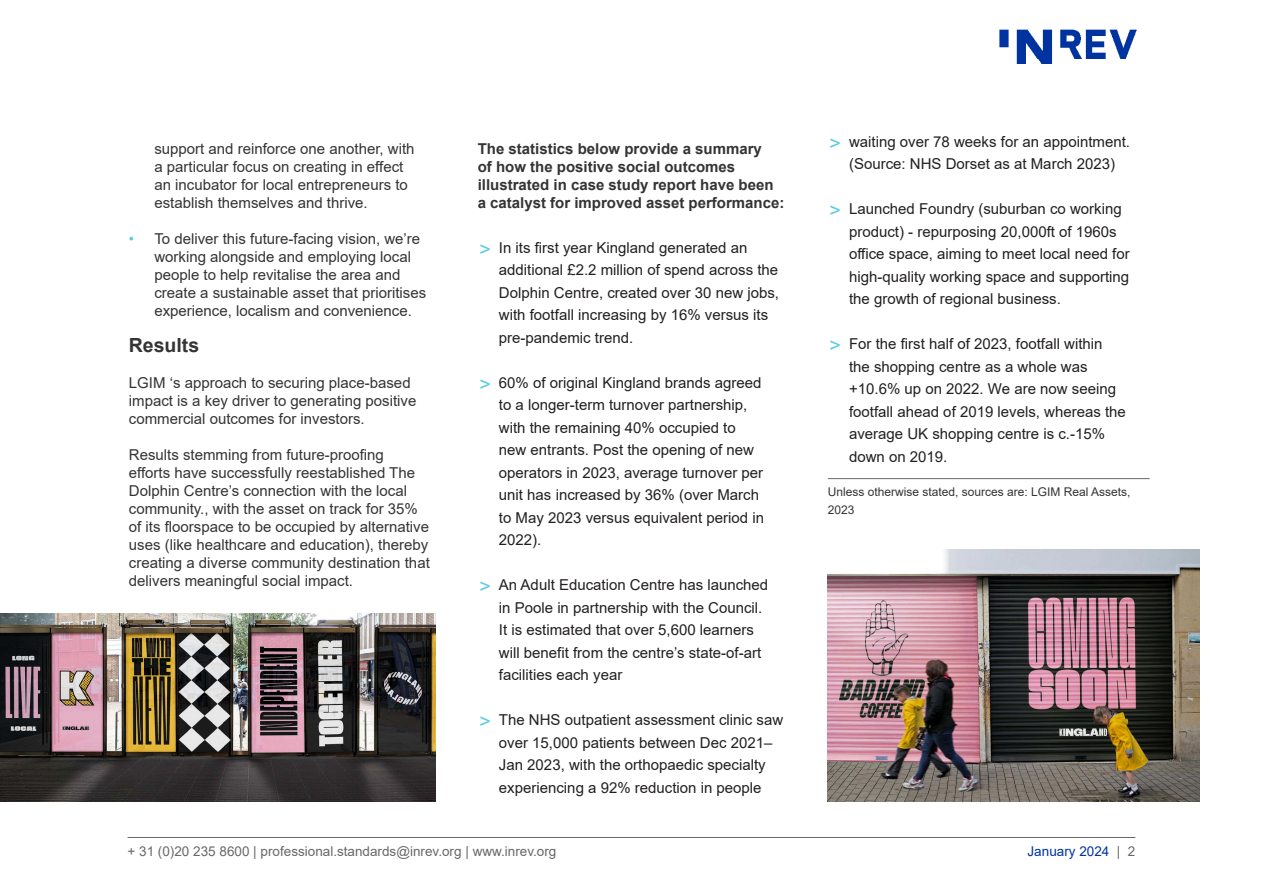
<style>
.page{position:relative;width:1263px;height:893px;background:#fff}
.page>*{position:absolute;margin:0;border:0;box-sizing:border-box;transform-origin:0 0}
.Body_text_10_12{font:700 19.5px "Arial";color:#343434}
.t1{font:15px/22.5px "Arial";color:#231f20}
.Body_text_10_12-2{font:15px/18px "Arial";color:#343434}
.Body_text_10_12-3{font:700 15px/18px "Arial";color:#343434}
.Reference_text_9_12{font:13.5px "Arial";color:#686868}
.Reference_text_9_12-2{font:13.5px "Arial";color:#0033a0}
.Reference_footnote{font:12px/18px "Arial";color:#343434}
.s1{color:#59cbe8}
.s2{font-size:19.5px;color:#59cbe8}
.s3{color:#686868}
</style>
<div class="page">
<hr style="left:128px;top:837px;width:1007px;height:1px;background:#686868">
<img style="left:999px;top:29px;width:138px;height:35px">
<hr style="left:828px;top:478px;width:321px;height:1px;background:#686868">
<img style="left:0;top:613px;width:435px;height:189px">
<img style="left:828px;top:550px;width:371px;height:252px">
<p class="Body_text_10_12-2" style="left:154px;top:139px;width:262px">support and reinforce one another, with a particular focus on creating in effect an incubator for local entrepreneurs to establish themselves and thrive.</p>
<p class="Body_text_10_12-2" style="left:154px;top:229px;width:273px;text-indent:-26px"><span class="s1">•</span> To deliver this future-facing vision, we’re working alongside and employing local people to help revitalise the area and create a sustainable asset that prioritises experience, localism and convenience.</p>
<p class="Body_text_10_12" style="left:129px;top:331px;width:72px">Results</p>
<p class="Body_text_10_12-2" style="left:129px;top:373px;width:289px">LGIM ‘s approach to securing place-based impact is a key driver to generating positive commercial outcomes for investors.</p>
<p class="Body_text_10_12-2" style="left:129px;top:445px;width:302px">Results stemming from future-proofing<br>efforts have successfully reestablished The Dolphin Centre’s connection with the local community., with the asset on track for 35% of its floorspace to be occupied by alternative uses (like healthcare and education), thereby creating a diverse community destination that delivers meaningful social impact.</p>
<p class="Body_text_10_12-3" style="left:478px;top:140px;width:308px">The statistics below provide a summary<br>of how the positive social outcomes illustrated in case study report have been a catalyst for improved asset performance:</p>
<p class="t1" style="left:499px;top:236px;width:282px;text-indent:-20px"><span class="s2">&gt;</span> In its first year Kingland generated an additional £2.2 million of spend across the Dolphin Centre, created over 30 new jobs, with footfall increasing by 16% versus its pre-pandemic trend.</p>
<p class="t1" style="left:499px;top:371px;width:267px;text-indent:-20px"><span class="s2">&gt;</span> 60% of original Kingland brands agreed to a longer-term turnover partnership, with the remaining 40% occupied to new entrants. Post the opening of new operators in 2023, average turnover per unit has increased by 36% (over March to May 2023 versus equivalent period in 2022).</p>
<p class="t1" style="left:499px;top:573px;width:271px;text-indent:-20px"><span class="s2">&gt;</span> An Adult Education Centre has launched in Poole in partnership with the Council.<br>It is estimated that over 5,600 learners will benefit from the centre’s state-of-art facilities each year</p>
<p class="t1" style="left:479px;top:708px;width:305px;text-align:center"><span class="s2">&gt;</span> The NHS outpatient assessment clinic saw over 15,000 patients between Dec 2021–<br>Jan 2023, with the orthopaedic specialty experiencing a 92% reduction in people</p>
<p class="t1" style="left:829px;top:130px;width:302px;text-align:center"><span class="s2">&gt;</span> waiting over 78 weeks for an appointment. (Source: NHS Dorset as at March 2023)</p>
<p class="t1" style="left:849px;top:198px;width:282px;text-indent:-20px"><span class="s2">&gt;</span> Launched Foundry (suburban co working product) - repurposing 20,000ft of 1960s office space, aiming to meet local need for high-quality working space and supporting the growth of regional business.</p>
<p class="t1" style="left:849px;top:333px;width:278px;text-indent:-20px"><span class="s2">&gt;</span> For the first half of 2023, footfall within the shopping centre as a whole was +10.6% up on 2022. We are now seeing footfall ahead of 2019 levels, whereas the average UK shopping centre is c.-15% down on 2019.</p>
<p class="Reference_footnote" style="left:828px;top:482px;width:304px">Unless otherwise stated, sources are: LGIM Real Assets,<br>2023</p>
<p class="Reference_text_9_12" style="left:128px;top:842px;width:430px">+ 31 (0)20 235 8600 | professional.standards@inrev.org | www.inrev.org</p>
<p class="Reference_text_9_12-2" style="left:1027px;top:842px;width:109px">January 2024 <span class="s3">| 2</span></p>
</div>
